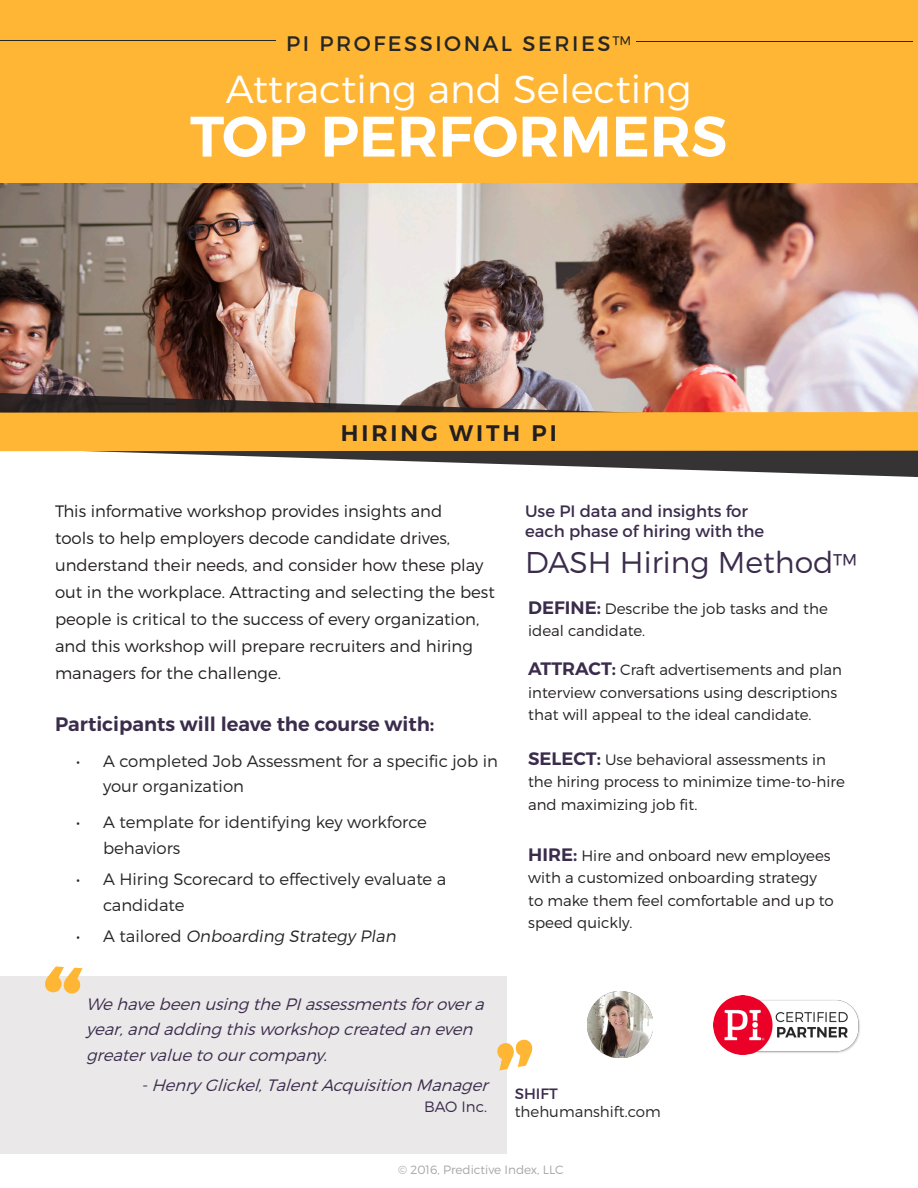
<style>
.page{position:relative;width:918px;height:1188px;background:#fff}
.page>*{position:absolute;margin:0;border:0;box-sizing:border-box;transform-origin:0 0}
.t1{font:600 57px "Montserrat";color:#fff}
.t2{font:300 39px "Montserrat";color:#fff}
.Body{font:300 30px "Montserrat";color:#3b2c4c}
.t3{font:600 22.5px "Montserrat";letter-spacing:.13em;color:#231f20}
.t4{font:21px "Montserrat";letter-spacing:.12em;color:#262626}
.t5{font:600 19.5px "Montserrat";color:#3b2c4c}
.t6{font:300 16.5px/27px "Montserrat";color:#231f20}
.t7{font:300 16.5px/25.5px "Montserrat";color:#262626}
.t8{font:italic 300 16.5px/25.5px "Montserrat";color:#3b2c4d}
.Body-2{font:16.5px "Montserrat";color:#3b2c4c}
.t9{font:italic 300 16.5px "Montserrat";color:#262626}
.Body-3{font:300 15px/22.5px "Montserrat";color:#231f20}
.t10{font:300 15px "Montserrat";color:#262626}
.t11{font:300 15px "Montserrat";color:#3b2c4d}
.Certified_Partner_Na{font:15px "Montserrat";color:#3b2c4c}
.t12{font:300 12px "Montserrat";color:#a6a6a6}
.s1{font-weight:300}
.s2{font-style:normal}
.s3{font-size:27px}
.s4{font-weight:600;font-size:18px;color:#3b2c4c}
</style>
<div class="page">
<img style="left:587px;top:992px;width:66px;height:65px">
<img style="left:714px;top:995px;width:146px;height:59px">
<div style="left:0;top:976px;width:507px;height:177px;background:#eae8e8"></div>
<img style="left:0;top:182px;width:918px;height:210px">
<div style="left:0;top:0;width:918px;height:182px;background:#ffb635"></div>
<svg style="left:45px;top:966px;width:38px;height:28px"></svg>
<svg style="left:497px;top:1039px;width:36px;height:31px"></svg>
<hr style="left:0;top:40px;width:275px;height:1px;background:#262626">
<hr style="left:636px;top:41px;width:276px;height:1px;background:#262626">
<svg style="left:0;top:392px;width:918px;height:85px"></svg>
<div style="left:0;top:412px;width:918px;height:39px;background:#ffb635"></div>
<p class="t4" style="left:286px;top:30px;width:347px">PI PROFESSIONAL SERIES<span class="s1">™</span></p>
<p class="t2" style="left:226px;top:65px;width:467px">Attracting and Selecting</p>
<p class="t1" style="left:190px;top:101px;width:539px">TOP PERFORMERS</p>
<p class="t3" style="left:341px;top:419px;width:217px">HIRING WITH PI</p>
<p class="t6" style="left:55px;top:498px;width:441px">This informative workshop provides insights and<br>tools to help employers decode candidate drives, understand their needs, and consider how these play out in the workplace. Attracting and selecting the best people is critical to the success of every organization, and this workshop will prepare recruiters and hiring managers for the challenge.</p>
<p class="t5" style="left:55px;top:712px;width:381px">Participants will leave the course with:</p>
<p class="t7" style="left:103px;top:748px;width:396px;text-indent:-27px">• A completed Job Assessment for a specific job in your organization</p>
<p class="t7" style="left:103px;top:809px;width:325px;text-indent:-27px">• A template for identifying key workforce behaviors</p>
<p class="t7" style="left:103px;top:866px;width:345px;text-indent:-27px">• A Hiring Scorecard to effectively evaluate a candidate</p>
<p class="t9" style="left:76px;top:926px;width:324px"><span class="s2">• A t a i l o re d</span> Onboarding Strategy Plan</p>
<p class="Body-2" style="left:525px;top:501px;width:225px">Use PI data and insights for</p>
<p class="Body-2" style="left:525px;top:521px;width:241px">each phase of hiring with the</p>
<p class="Body" style="left:525px;top:544px;width:334px">DASH Hiring Method<span class="s3">™</span></p>
<p class="Body-3" style="left:528px;top:597px;width:301px"><span class="s4">DEFINE:</span> Describe the job tasks and the ideal candidate.</p>
<p class="Body-3" style="left:528px;top:659px;width:315px"><span class="s4">ATTRACT:</span> Craft advertisements and plan interview conversations using descriptions that will appeal to the ideal candidate.</p>
<p class="Body-3" style="left:528px;top:748px;width:318px"><span class="s4">SELECT:</span> Use behavioral assessments in the hiring process to minimize time-to-hire and maximizing job fit.</p>
<p class="Body-3" style="left:528px;top:844px;width:307px"><span class="s4">HIRE:</span> Hire and onboard new employees with a customized onboarding strategy to make them feel comfortable and up to speed quickly.</p>
<p class="t8" style="left:86px;top:991px;width:405px">Wehavebeen using thePIassessmentsforovera year,and adding thisworkshop created an even greatervalueto ourcompany.</p>
<p class="t8" style="left:141px;top:1072px;width:354px">-Henry Glickel,TalentAcquisitionManager</p>
<p class="t11" style="left:424px;top:1097px;width:65px">BAO Inc.</p>
<p class="Certified_Partner_Na" style="left:515px;top:1084px;width:45px">SHIFT</p>
<p class="t10" style="left:515px;top:1103px;width:147px">thehumanshift.com</p>
<p class="t12" style="left:398px;top:1162px;width:167px">© 2016, Predictive Index, LLC</p>
</div>
